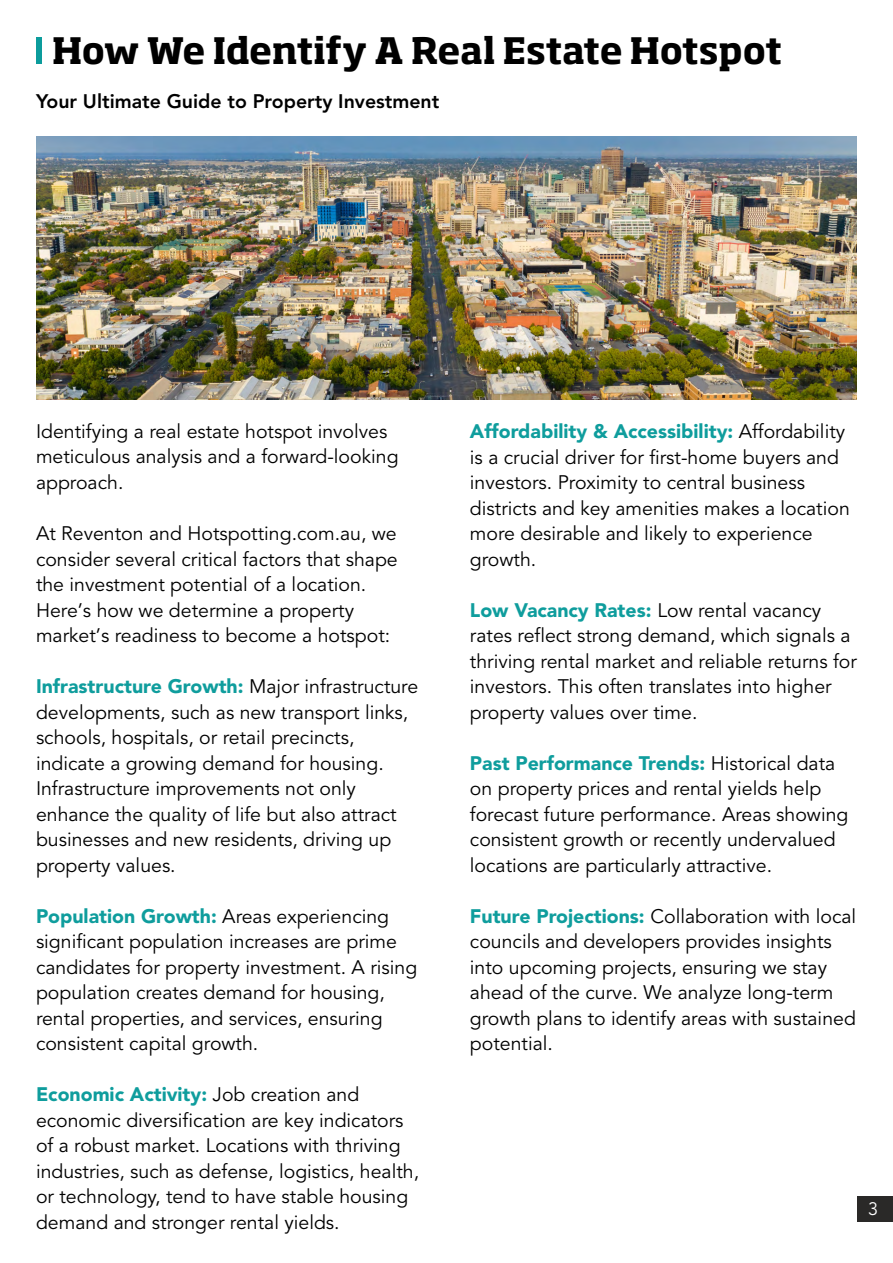
<style>
.page{position:relative;width:893px;height:1263px;background:#fff}
.page>*{position:absolute;margin:0;border:0;box-sizing:border-box;transform-origin:0 0}
.t1{font:700 36px "Soho Std";letter-spacing:-.01em;color:#000}
.t2{font:19.5px/25.5px "Avenir";color:#000}
.t3{font:800 19.5px "Avenir";color:#000}
.t4{font:18px "Avenir";color:#fff}
.s1{font-weight:900;color:#0f9d9d}
</style>
<div class="page">
<div style="left:858px;top:1196px;width:35px;height:25px;background:#2a2928"></div>
<div style="left:36px;top:37px;width:5px;height:27px;background:#0c9c9c"></div>
<img style="left:36px;top:137px;width:821px;height:262px">
<h1 class="t1" style="left:52px;top:27px;width:732px">How We Identify A Real Estate Hotspot</h1>
<p class="t3" style="left:36px;top:87px;width:405px">Your Ultimate Guide to Property Investment</p>
<p class="t2" style="left:36px;top:419px;width:364px">Identifying a real estate hotspot involves meticulous analysis and a forward-looking approach.</p>
<p class="t2" style="left:36px;top:521px;width:363px">At Reventon and Hotspotting.com.au, we consider several critical factors that shape the investment potential of a location.<br>Here’s how we determine a property market’s readiness to become a hotspot:</p>
<p class="t2" style="left:36px;top:674px;width:384px"><span class="s1">Infrastructure Growth:</span> Major infrastructure developments, such as new transport links, schools, hospitals, or retail precincts, indicate a growing demand for housing.<br>Infrastructure improvements not only enhance the quality of life but also attract businesses and new residents, driving up property values.</p>
<p class="t2" style="left:36px;top:904px;width:383px"><span class="s1">Population Growth:</span> Areas experiencing significant population increases are prime candidates for property investment. A rising population creates demand for housing, rental properties, and services, ensuring consistent capital growth.</p>
<p class="t2" style="left:36px;top:1082px;width:385px"><span class="s1">Economic Activity:</span> Job creation and economic diversification are key indicators of a robust market. Locations with thriving industries, such as defense, logistics, health, or technology, tend to have stable housing demand and stronger rental yields.</p>
<p class="t2" style="left:470px;top:419px;width:381px"><span class="s1">Affordability &amp; Accessibility:</span> Affordability is a crucial driver for first-home buyers and investors. Proximity to central business districts and key amenities makes a location more desirable and likely to experience growth.</p>
<p class="t2" style="left:470px;top:598px;width:388px"><span class="s1">Low Vacancy Rates:</span> Low rental vacancy rates reflect strong demand, which signals a thriving rental market and reliable returns for investors. This often translates into higher property values over time.</p>
<p class="t2" style="left:470px;top:751px;width:380px"><span class="s1">Past Performance Trends:</span> Historical data on property prices and rental yields help forecast future performance. Areas showing consistent growth or recently undervalued locations are particularly attractive.</p>
<p class="t2" style="left:470px;top:904px;width:388px"><span class="s1">Future Projections:</span> Collaboration with local councils and developers provides insights into upcoming projects, ensuring we stay ahead of the curve. We analyze long-term growth plans to identify areas with sustained potential.</p>
<p class="t4" style="left:868px;top:1195px;width:12px">3</p>
</div>
